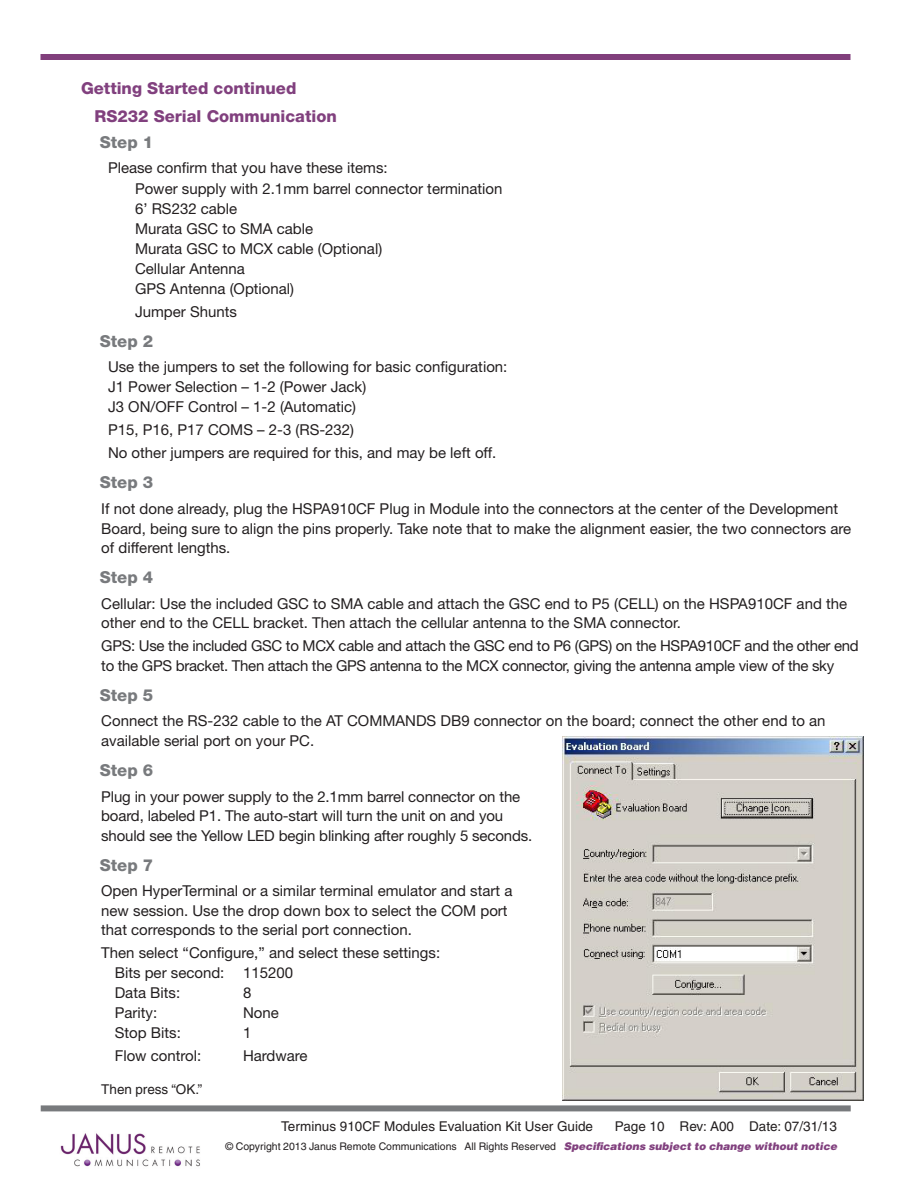
<style>
.page{position:relative;width:918px;height:1188px;background:#fff}
.page>*{position:absolute;margin:0;border:0;box-sizing:border-box;transform-origin:0 0}
.Subhead_3{font:800 16.5px "Helvetica Neue";color:#787a7d}
.Subhead_2{font:800 16.5px "Helvetica Neue";color:#81407e}
.Subhead_1{font:800 16.5px "Helvetica Neue";color:#81407e}
.Body_text_10_13{font:15px/19.5px "Helvetica Neue";color:#231f20}
.Body_text_10_13-2{font:15px/19.5px "Helvetica Neue";letter-spacing:-.02em;color:#231f20}
.Body_text_9_10{font:13.5px "Helvetica";color:#231f20}
.t1{font:10.5px "Helvetica";color:#231f20}
.s1{font-weight:900;font-style:italic;color:#81407e}
</style>
<div class="page">
<div style="left:41px;top:1105px;width:810px;height:6px;background:#787a7d"></div>
<div style="left:40px;top:54px;width:810px;height:6px;background:#813f7c"></div>
<img style="left:60px;top:1133px;width:140px;height:34px">
<img style="left:563px;top:736px;width:301px;height:365px">
<p class="Subhead_1" style="left:81px;top:78px;width:217px">Getting Started continued</p>
<p class="Subhead_2" style="left:94px;top:106px;width:244px">RS232 Serial Communication</p>
<p class="Subhead_3" style="left:100px;top:132px;width:55px">Step 1</p>
<p class="Body_text_10_13" style="left:108px;top:158px;width:281px">Please confirm that you have these items:</p>
<p class="Body_text_10_13" style="left:135px;top:178px;width:369px">Power supply with 2.1mm barrel connector termination</p>
<p class="Body_text_10_13" style="left:135px;top:198px;width:104px">6’ RS232 cable</p>
<p class="Body_text_10_13" style="left:135px;top:218px;width:180px">Murata GSC to SMA cable</p>
<p class="Body_text_10_13" style="left:135px;top:238px;width:249px">Murata GSC to MCX cable (Optional)</p>
<p class="Body_text_10_13" style="left:135px;top:258px;width:112px">Cellular Antenna</p>
<p class="Body_text_10_13" style="left:135px;top:278px;width:161px">GPS Antenna (Optional)</p>
<p class="Body_text_10_13" style="left:135px;top:301px;width:103px">Jumper Shunts</p>
<p class="Subhead_3" style="left:100px;top:331px;width:55px">Step 2</p>
<p class="Body_text_10_13" style="left:108px;top:357px;width:401px">Use the jumpers to set the following for basic configuration:</p>
<p class="Body_text_10_13" style="left:108px;top:377px;width:260px">J1 Power Selection – 1-2 (Power Jack)</p>
<p class="Body_text_10_13" style="left:108px;top:397px;width:250px">J3 ON/OFF Control – 1-2 (Automatic)</p>
<p class="Body_text_10_13" style="left:108px;top:420px;width:248px">P15, P16, P17 COMS – 2-3 (RS-232)</p>
<p class="Body_text_10_13" style="left:108px;top:443px;width:390px">No other jumpers are required for this, and may be left off.</p>
<p class="Subhead_3" style="left:100px;top:473px;width:55px">Step 3</p>
<p class="Body_text_10_13" style="left:101px;top:499px;width:751px">If not done already, plug the HSPA910CF Plug in Module into the connectors at the center of the Development<br>Board, being sure to align the pins properly. Take note that to make the alignment easier, the two connectors are of different lengths.</p>
<p class="Subhead_3" style="left:100px;top:567px;width:55px">Step 4</p>
<p class="Body_text_10_13" style="left:101px;top:593px;width:747px">Cellular: Use the included GSC to SMA cable and attach the GSC end to P5 (CELL) on the HSPA910CF and the other end to the CELL bracket. Then attach the cellular antenna to the SMA connector.</p>
<p class="Body_text_10_13-2" style="left:101px;top:636px;width:759px">GPS: Use the included GSC to MCX cable and attach the GSC end to P6 (GPS) on the HSPA910CF and the other end to the GPS bracket. Then attach the GPS antenna to the MCX connector, giving the antenna ample view of the sky</p>
<p class="Subhead_3" style="left:100px;top:685px;width:55px">Step 5</p>
<p class="Body_text_10_13" style="left:101px;top:711px;width:726px">Connect the RS-232 cable to the AT COMMANDS DB9 connector on the board; connect the other end to an available serial port on your PC.</p>
<p class="Subhead_3" style="left:100px;top:760px;width:55px">Step 6</p>
<p class="Body_text_10_13" style="left:101px;top:786px;width:433px">Plug in your power supply to the 2.1mm barrel connector on the board, labeled P1. The auto-start will turn the unit on and you should see the Yellow LED begin blinking after roughly 5 seconds.</p>
<p class="Subhead_3" style="left:100px;top:855px;width:55px">Step 7</p>
<p class="Body_text_10_13" style="left:101px;top:881px;width:413px">Open HyperTerminal or a similar terminal emulator and start a new session. Use the drop down box to select the COM port that corresponds to the serial port connection.</p>
<p class="Body_text_10_13" style="left:101px;top:943px;width:340px">Then select “Configure,” and select these settings:</p>
<p class="Body_text_10_13" style="left:115px;top:963px;width:180px">Bits per second: 115200</p>
<p class="Body_text_10_13" style="left:115px;top:983px;width:67px">Data Bits:</p>
<p class="Body_text_10_13" style="left:243px;top:983px;width:10px">8</p>
<p class="Body_text_10_13" style="left:115px;top:1003px;width:44px">Parity:</p>
<p class="Body_text_10_13" style="left:243px;top:1003px;width:37px">None</p>
<p class="Body_text_10_13" style="left:115px;top:1023px;width:68px">Stop Bits:</p>
<p class="Body_text_10_13" style="left:243px;top:1023px;width:10px">1</p>
<p class="Body_text_10_13" style="left:115px;top:1046px;width:88px">Flow control:</p>
<p class="Body_text_10_13" style="left:243px;top:1046px;width:66px">Hardware</p>
<p class="Body_text_9_10" style="left:101px;top:1082px;width:103px">Then press “OK.”</p>
<p class="Body_text_9_10" style="left:281px;top:1118px;width:313px">Terminus 910CF Modules Evaluation Kit User Guide</p>
<p class="Body_text_9_10" style="left:615px;top:1118px;width:224px">Page 10 Rev: A00 Date: 07/31/13</p>
<p class="t1" style="left:226px;top:1141px;width:613px">© Copyright 2013 Janus Remote Communications All Rights Reserved <span class="s1">Specifications subject to change without notice</span></p>
</div>
